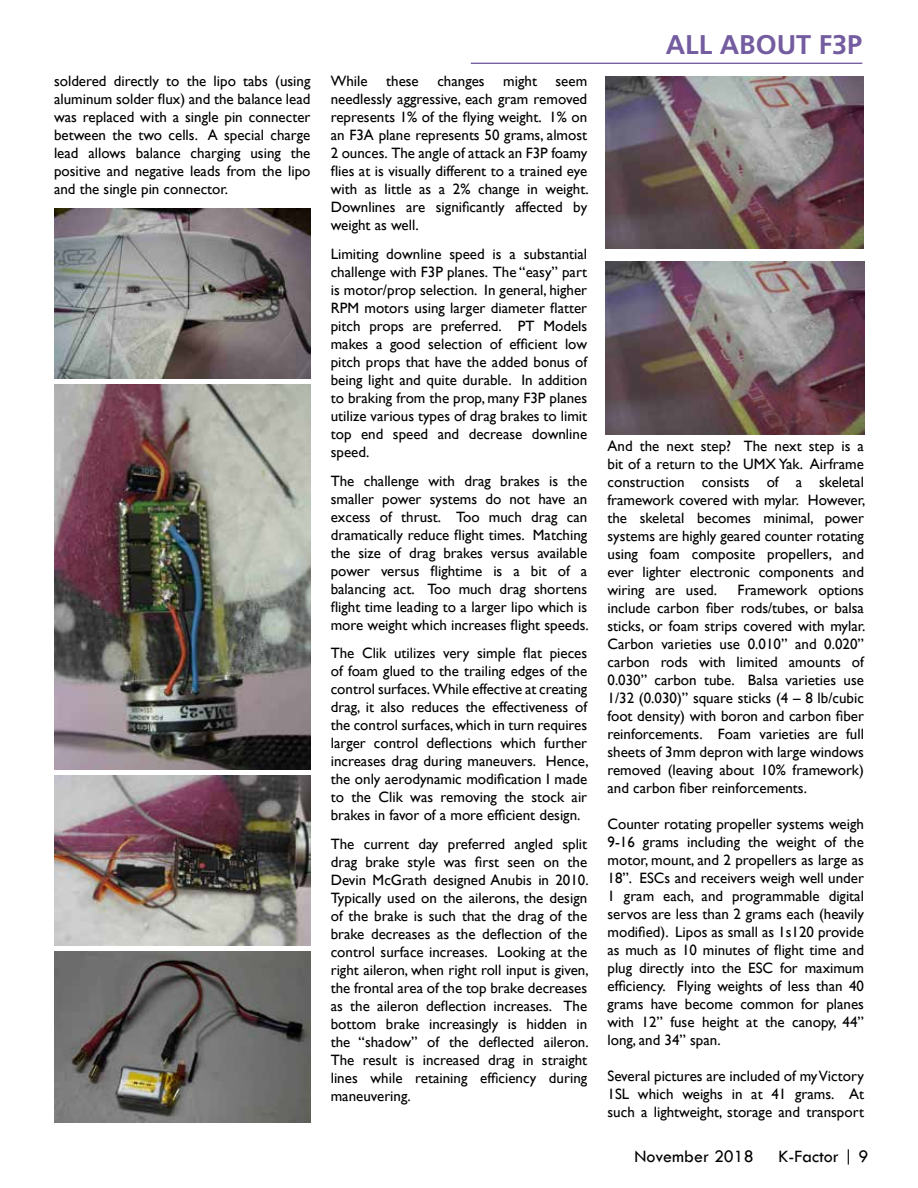
<style>
.page{position:relative;width:918px;height:1188px;background:#fff}
.page>*{position:absolute;margin:0;border:0;box-sizing:border-box;transform-origin:0 0}
.t1{font:700 27px "Frutiger LT Std";color:#745ca0}
.t2{font:18px "Tw Cen";color:#000}
.t3{font:15px/18px "Gill Sans";color:#000;text-align:justify}
</style>
<div class="page">
<hr style="left:471px;top:63px;width:391px;height:1px;background:#462581">
<img style="left:54px;top:208px;width:256px;height:171px">
<img style="left:54px;top:384px;width:257px;height:386px">
<img style="left:54px;top:775px;width:256px;height:171px">
<img style="left:54px;top:952px;width:256px;height:170px">
<img style="left:606px;top:77px;width:258px;height:172px">
<img style="left:605px;top:262px;width:259px;height:172px">
<p class="t3" style="left:54px;top:72px;width:258px">soldered directly to the lipo tabs (using aluminum solder flux) and the balance lead was replaced with a single pin connecter between the two cells. A special charge lead allows balance charging using the positive and negative leads from the lipo and the single pin connector.</p>
<p class="t3" style="left:331px;top:72px;width:259px">While these changes might seem needlessly aggressive, each gram removed represents 1% of the flying weight. 1% on an F3A plane represents 50 grams, almost 2 ounces. The angle of attack an F3P foamy flies at is visually different to a trained eye with as little as a 2% change in weight.<br>Downlines are significantly affected by weight as well.</p>
<p class="t3" style="left:331px;top:245px;width:258px">Limiting downline speed is a substantial challenge with F3P planes. The “easy” part is motor/prop selection. In general, higher RPM motors using larger diameter flatter pitch props are preferred. PT Models makes a good selection of efficient low pitch props that have the added bonus of being light and quite durable. In addition to braking from the prop, many F3P planes utilize various types of drag brakes to limit top end speed and decrease downline speed.</p>
<p class="t3" style="left:331px;top:472px;width:260px">The challenge with drag brakes is the smaller power systems do not have an excess of thrust. Too much drag can dramatically reduce flight times. Matching the size of drag brakes versus available power versus flightime is a bit of a balancing act. Too much drag shortens flight time leading to a larger lipo which is more weight which increases flight speeds.</p>
<p class="t3" style="left:331px;top:645px;width:259px">The Clik utilizes very simple flat pieces of foam glued to the trailing edges of the control surfaces. While effective at creating drag, it also reduces the effectiveness of the control surfaces, which in turn requires larger control deflections which further increases drag during maneuvers. Hence, the only aerodynamic modification I made to the Clik was removing the stock air brakes in favor of a more efficient design.</p>
<p class="t3" style="left:331px;top:835px;width:260px">The current day preferred angled split drag brake style was first seen on the Devin McGrath designed Anubis in 2010.<br>Typically used on the ailerons, the design of the brake is such that the drag of the brake decreases as the deflection of the control surface increases. Looking at the right aileron, when right roll input is given, the frontal area of the top brake decreases as the aileron deflection increases. The bottom brake increasingly is hidden in the “shadow” of the deflected aileron.<br>The result is increased drag in straight lines while retaining efficiency during maneuvering.</p>
<h1 class="t1" style="left:666px;top:29px;width:198px">ALL ABOUT F3P</h1>
<p class="t3" style="left:608px;top:438px;width:259px">And the next step? The next step is a bit of a return to the UMX Yak. Airframe construction consists of a skeletal framework covered with mylar. However, the skeletal becomes minimal, power systems are highly geared counter rotating using foam composite propellers, and ever lighter electronic components and wiring are used.</p>
<p class="t3" style="left:608px;top:582px;width:260px;text-indent:130px">Framework options include carbon fiber rods/tubes, or balsa sticks, or foam strips covered with mylar.<br>Carbon varieties use 0.010” and 0.020” carbon rods with limited amounts of 0.030” carbon tube. Balsa varieties use 1/32 (0.030)” square sticks (4 – 8 lb/cubic foot density) with boron and carbon fiber reinforcements. Foam varieties are full sheets of 3mm depron with large windows removed (leaving about 10% framework) and carbon fiber reinforcements.</p>
<p class="t3" style="left:608px;top:816px;width:258px">Counter rotating propeller systems weigh 9-16 grams including the weight of the motor, mount, and 2 propellers as large as 18”. ESCs and receivers weigh well under 1 gram each, and programmable digital servos are less than 2 grams each (heavily modified). Lipos as small as 1s120 provide as much as 10 minutes of flight time and plug directly into the ESC for maximum efficiency. Flying weights of less than 40 grams have become common for planes with 12” fuse height at the canopy, 44” long, and 34” span.</p>
<p class="t3" style="left:608px;top:1068px;width:258px">Several pictures are included of my Victory 1SL which weighs in at 41 grams. At such a lightweight, storage and transport</p>
<p class="t2" style="left:635px;top:1145px;width:121px">November 2018</p>
<p class="t2" style="left:779px;top:1145px;width:91px">K-Factor | 9</p>
</div>
